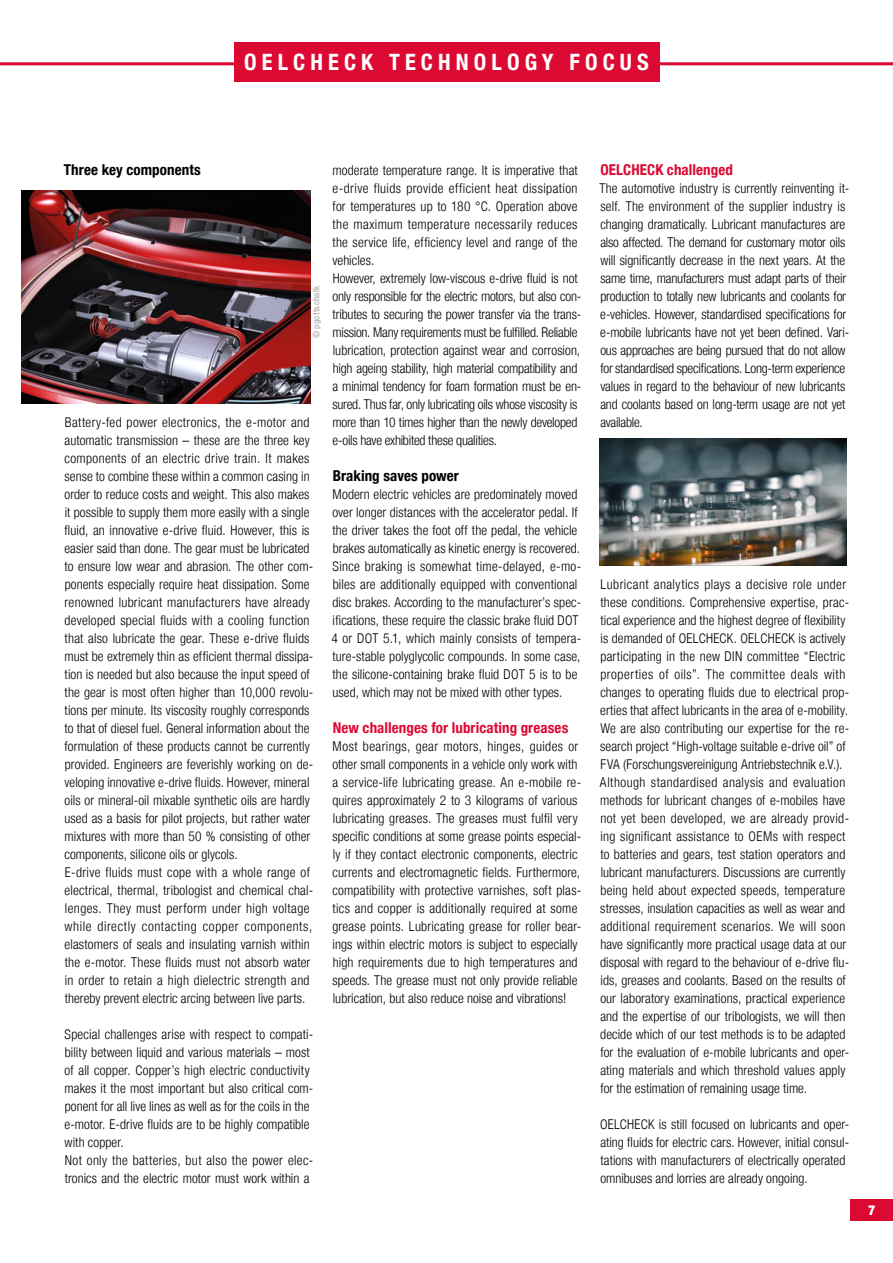
<style>
.page{position:relative;width:893px;height:1263px;background:#fff}
.page>*{position:absolute;margin:0;border:0;box-sizing:border-box;transform-origin:0 0}
.t1{font:700 condensed 22.5px "Helvetica Neue LT";letter-spacing:.23em;color:#fff}
.t2{font:700 condensed 15px "Helvetica Neue LT";letter-spacing:.005em;color:#dc0a33}
.t3{font:700 condensed 15px "Helvetica Neue LT";letter-spacing:.005em;color:#000}
.t4{font:300 condensed 13.5px/18px "Helvetica Neue LT";letter-spacing:.005em;color:#000}
.t5{font:700 condensed 13.5px "Helvetica Neue LT";color:#fff}
.t6{font:500 condensed 9px "Helvetica Neue";letter-spacing:.02em;color:#b3b2b2}
</style>
<div class="page">
<div style="left:850px;top:1199px;width:43px;height:21px;background:#dc0a33"></div>
<hr style="left:0;top:62px;width:893px;height:3px;background:#dc0a33">
<div style="left:234px;top:43px;width:425px;height:39px;background:#dc0a33"></div>
<img style="left:21px;top:191px;width:289px;height:212px">
<img style="left:600px;top:438px;width:246px;height:128px">
<h1 class="t1" style="left:244px;top:48px;width:406px">OELCHECK TECHNOLOGY FOCUS</h1>
<p class="t3" style="left:64px;top:161px;width:138px">Three key components</p>
<p class="t6" style="left:311px;top:338px;width:54px;rotate:-90deg">© pgottschalk</p>
<p class="t4" style="left:64px;top:413px;width:250px">Battery-fed power electronics, the e-motor and automatic transmission – these are the three key components of an electric drive train. It makes sense to combine these within a common casing in order to reduce costs and weight. This also makes it possible to supply them more easily with a single fluid, an innovative e-drive fluid. However, this is easier said than done. The gear must be lubricated to ensure low wear and abrasion. The other com&shy;ponents especially require heat dissipation. Some renowned lubricant manufacturers have already developed special fluids with a cooling function that also lubricate the gear. These e-drive fluids must be extremely thin as efficient thermal dissipa&shy;tion is needed but also because the input speed of the gear is most often higher than 10,000 revolu&shy;tions per minute. Its viscosity roughly corresponds to that of diesel fuel. General information about the formulation of these products cannot be currently provided. Engineers are feverishly working on de&shy;veloping innovative e-drive fluids. However, mineral oils or mineral-oil mixable synthetic oils are hardly used as a basis for pilot projects, but rather water mixtures with more than 50 % consisting of other components, silicone oils or glycols.<br>E-drive fluids must cope with a whole range of electrical, thermal, tribologist and chemical chal&shy;lenges. They must perform under high voltage while directly contacting copper components, elastomers of seals and insulating varnish within the e-motor. These fluids must not absorb water in order to retain a high dielectric strength and thereby prevent electric arcing between live parts.</p>
<p class="t4" style="left:65px;top:1025px;width:250px">Special challenges arise with respect to compati&shy;bility between liquid and various materials – most of all copper. Copper’s high electric conductivity makes it the most important but also critical com&shy;ponent for all live lines as well as for the coils in the e-motor. E-drive fluids are to be highly compatible with copper.<br>Not only the batteries, but also the power elec&shy;tronics and the electric motor must work within a</p>
<p class="t4" style="left:332px;top:161px;width:250px">moderate temperature range. It is imperative that e-drive fluids provide efficient heat dissipation for temperatures up to 180 °C. Operation above the maximum temperature necessarily reduces the service life, efficiency level and range of the vehicles.<br>However, extremely low-viscous e-drive fluid is not only responsible for the electric motors, but also con&shy;tributes to securing the power transfer via the trans&shy;mission. Many requirements must be fulfilled. Reliable lubrication, protection against wear and corrosion, high ageing stability, high material compatibility and a minimal tendency for foam formation must be en&shy;sured. Thus far, only lubricating oils whose viscosity is more than 10 times higher than the newly developed e-oils have exhibited these qualities.</p>
<p class="t3" style="left:333px;top:467px;width:128px">Braking saves power</p>
<p class="t4" style="left:331px;top:485px;width:251px">Modern electric vehicles are predominately moved over longer distances with the accelerator pedal. If the driver takes the foot off the pedal, the vehicle brakes automatically as kinetic energy is recovered.<br>Since braking is somewhat time-delayed, e-mo&shy;biles are additionally equipped with conventional disc brakes. According to the manufacturer’s spec&shy;ifications, these require the classic brake fluid DOT 4 or DOT 5.1, which mainly consists of tempera&shy;ture-stable polyglycolic compounds. In some case, the silicone-containing brake fluid DOT 5 is to be used, which may not be mixed with other types.</p>
<p class="t2" style="left:333px;top:719px;width:237px">New challenges for lubricating greases</p>
<p class="t4" style="left:332px;top:737px;width:250px">Most bearings, gear motors, hinges, guides or other small components in a vehicle only work with a service-life lubricating grease. An e-mobile re&shy;quires approximately 2 to 3 kilograms of various lubricating greases. The greases must fulfil very specific conditions at some grease points especial&shy;ly if they contact electronic components, electric currents and electromagnetic fields. Furthermore, compatibility with protective varnishes, soft plas&shy;tics and copper is additionally required at some grease points. Lubricating grease for roller bear&shy;ings within electric motors is subject to especially high requirements due to high temperatures and speeds. The grease must not only provide reliable lubrication, but also reduce noise and vibrations!</p>
<p class="t2" style="left:600px;top:161px;width:134px">OELCHECK challenged</p>
<p class="t4" style="left:599px;top:179px;width:251px">The automotive industry is currently reinventing it&shy;self. The environment of the supplier industry is changing dramatically. Lubricant manufactures are also affected. The demand for customary motor oils will significantly decrease in the next years. At the same time, manufacturers must adapt parts of their production to totally new lubricants and coolants for e-vehicles. However, standardised specifications for e-mobile lubricants have not yet been defined. Vari&shy;ous approaches are being pursued that do not allow for standardised specifications. Long-term experience values in regard to the behaviour of new lubricants and coolants based on long-term usage are not yet available.</p>
<p class="t4" style="left:600px;top:575px;width:251px">Lubricant analytics plays a decisive role under these conditions. Comprehensive expertise, prac&shy;tical experience and the highest degree of flexibility is demanded of OELCHECK. OELCHECK is actively participating in the new DIN committee “Electric properties of oils”. The committee deals with changes to operating fluids due to electrical prop&shy;erties that affect lubricants in the area of e-mobility.<br>We are also contributing our expertise for the re&shy;search project “High-voltage suitable e-drive oil” of FVA (Forschungsvereinigung Antriebstechnik e.V.).<br>Although standardised analysis and evaluation methods for lubricant changes of e-mobiles have not yet been developed, we are already provid&shy;ing significant assistance to OEMs with respect to batteries and gears, test station operators and lubricant manufacturers. Discussions are currently being held about expected speeds, temperature stresses, insulation capacities as well as wear and additional requirement scenarios. We will soon have significantly more practical usage data at our disposal with regard to the behaviour of e-drive flu&shy;ids, greases and coolants. Based on the results of our laboratory examinations, practical experience and the expertise of our tribologists, we will then decide which of our test methods is to be adapted for the evaluation of e-mobile lubricants and oper&shy;ating materials and which threshold values apply for the estimation of remaining usage time.</p>
<p class="t4" style="left:600px;top:1115px;width:251px">OELCHECK is still focused on lubricants and oper&shy;ating fluids for electric cars. However, initial consul&shy;tations with manufacturers of electrically operated omnibuses and lorries are already ongoing.</p>
<p class="t5" style="left:868px;top:1202px;width:8px">7</p>
</div>
